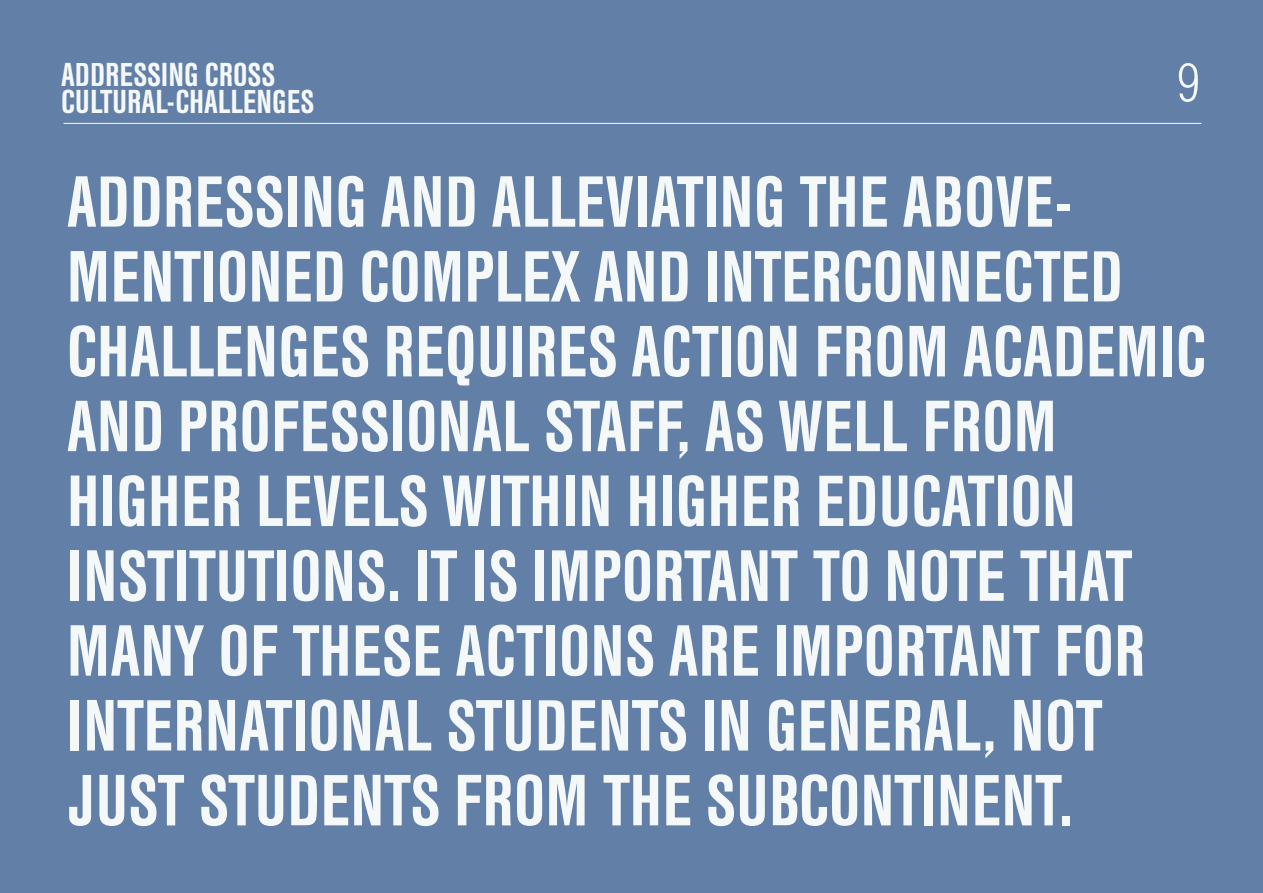
<style>
.page{position:relative;width:1263px;height:893px;background:#6280a7}
.page>*{position:absolute;margin:0;border:0;box-sizing:border-box;transform-origin:0 0}
.t1{font:500 72px/74.8px "Helvetica Con BQ";letter-spacing:.02em;color:#f5f8f8}
.t2{font:200 54.15px "Helvetica Con BQ";color:#f5f8f8}
.t3{font:500 33px "Helvetica Con BQ";letter-spacing:.02em;color:#f5f8f8}
</style>
<div class="page">
<hr style="left:63px;top:123px;width:1138px;height:1px;background:#f5f8f8">
<p class="t3" style="left:62px;top:57px;width:215px">ADDRESSING CROSS</p>
<p class="t3" style="left:62px;top:84px;width:254px">CULTURAL-CHALLENGES</p>
<p class="t2" style="left:1177px;top:51px;width:26px">9</p>
<p class="t1" style="left:68px;top:167px;width:1139px">ADDRESSING AND ALLEVIATING THE ABOVE-MENTIONED COMPLEX AND INTERCONNECTED CHALLENGES REQUIRES ACTION FROM ACADEMIC AND PROFESSIONAL STAFF, AS WELL FROM HIGHER LEVELS WITHIN HIGHER EDUCATION INSTITUTIONS. IT IS IMPORTANT TO NOTE THAT MANY OF THESE ACTIONS ARE IMPORTANT FOR INTERNATIONAL STUDENTS IN GENERAL, NOT JUST STUDENTS FROM THE SUBCONTINENT.</p>
</div>
